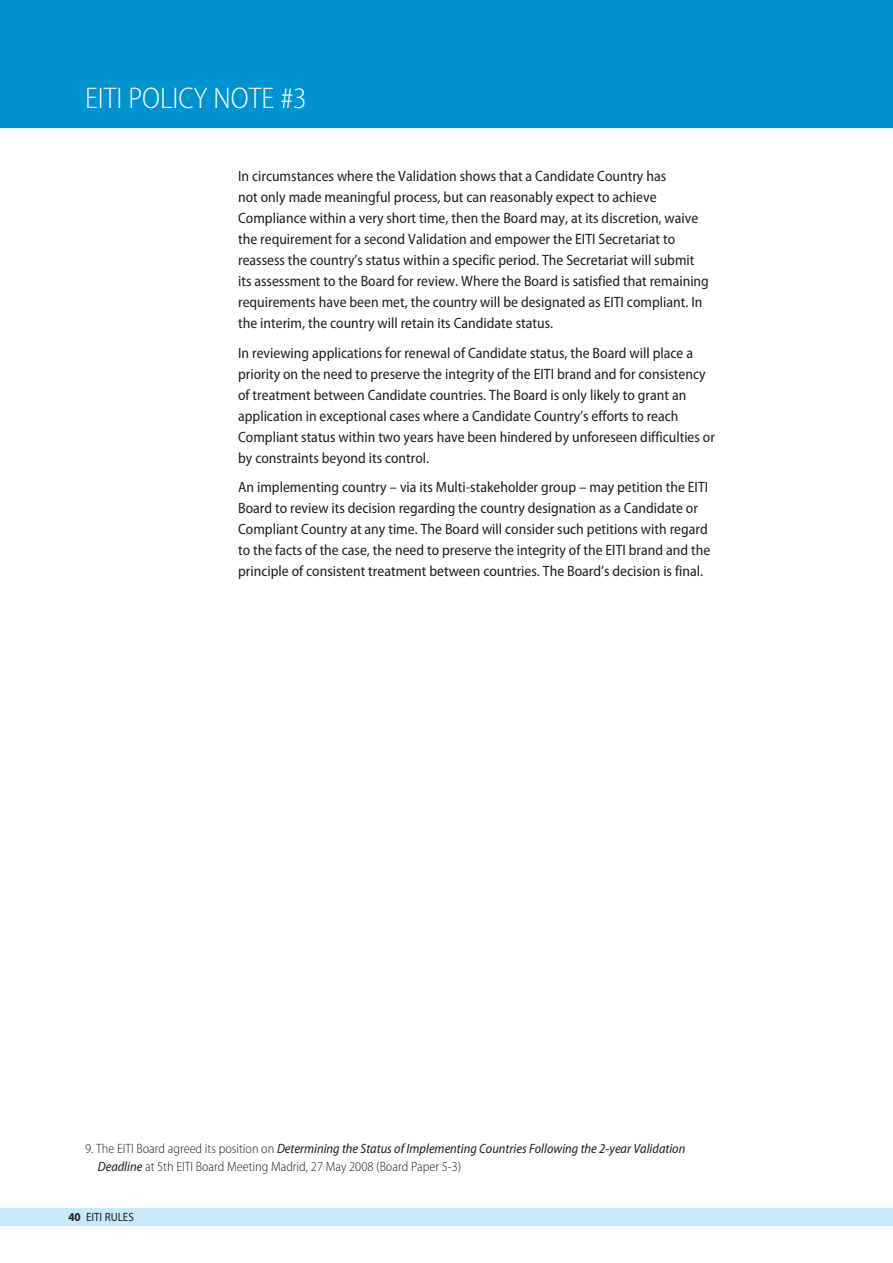
<style>
.page{position:relative;width:893px;height:1263px;background:#fff}
.page>*{position:absolute;margin:0;border:0;box-sizing:border-box;transform-origin:0 0}
.POLICY_1{font:300 semi-condensed 30px "Myriad Pro";color:#fff}
.BODY_1{font:semi-condensed 15px/21px "Myriad Pro";color:#231f20}
.BOX_TEXT{font:300 semi-condensed 13.5px/18px "Myriad Pro";color:#231f20}
.BODY_1-2{font:semi-condensed 12px "Myriad Pro";color:#231f20}
.s1{font-weight:400;font-style:italic}
.s2{font-weight:700}
</style>
<div class="page">
<div style="left:0;top:1208px;width:893px;height:18px;background:#c6eafa"></div>
<div style="left:0;top:0;width:893px;height:128px;background:#0093d0"></div>
<p class="POLICY_1" style="left:85px;top:81px;width:223px">EITI POLICY NOTE #3</p>
<p class="BODY_1" style="left:238px;top:166px;width:472px">In circumstances where the Validation shows that a Candidate Country has<br>not only made meaningful process, but can reasonably expect to achieve Compliance within a very short time, then the Board may, at its discretion, waive the requirement for a second Validation and empower the EITI Secretariat to reassess the country’s status within a specific period. The Secretariat will submit its assessment to the Board for review. Where the Board is satisfied that remaining requirements have been met, the country will be designated as EITI compliant. In the interim, the country will retain its Candidate status.</p>
<p class="BODY_1" style="left:238px;top:343px;width:478px">In reviewing applications for renewal of Candidate status, the Board will place a priority on the need to preserve the integrity of the EITI brand and for consistency of treatment between Candidate countries. The Board is only likely to grant an application in exceptional cases where a Candidate Country’s efforts to reach Compliant status within two years have been hindered by unforeseen difficulties or by constraints beyond its control.</p>
<p class="BODY_1" style="left:238px;top:477px;width:474px">An implementing country – via its Multi-stakeholder group – may petition the EITI Board to review its decision regarding the country designation as a Candidate or Compliant Country at any time. The Board will consider such petitions with regard to the facts of the case, the need to preserve the integrity of the EITI brand and the principle of consistent treatment between countries. The Board’s decision is final.</p>
<p class="BOX_TEXT" style="left:98px;top:1140px;width:589px;text-indent:-13px">9. The EITI Board agreed its position on <span class="s1">Determining the Status of Implementing Countries Following the 2-year Validation<br>Deadline</span> at 5th EITI Board Meeting Madrid, 27 May 2008 (Board Paper 5-3)</p>
<p class="BODY_1-2" style="left:68px;top:1210px;width:67px"><span class="s2">40</span> EITI RULES</p>
</div>
